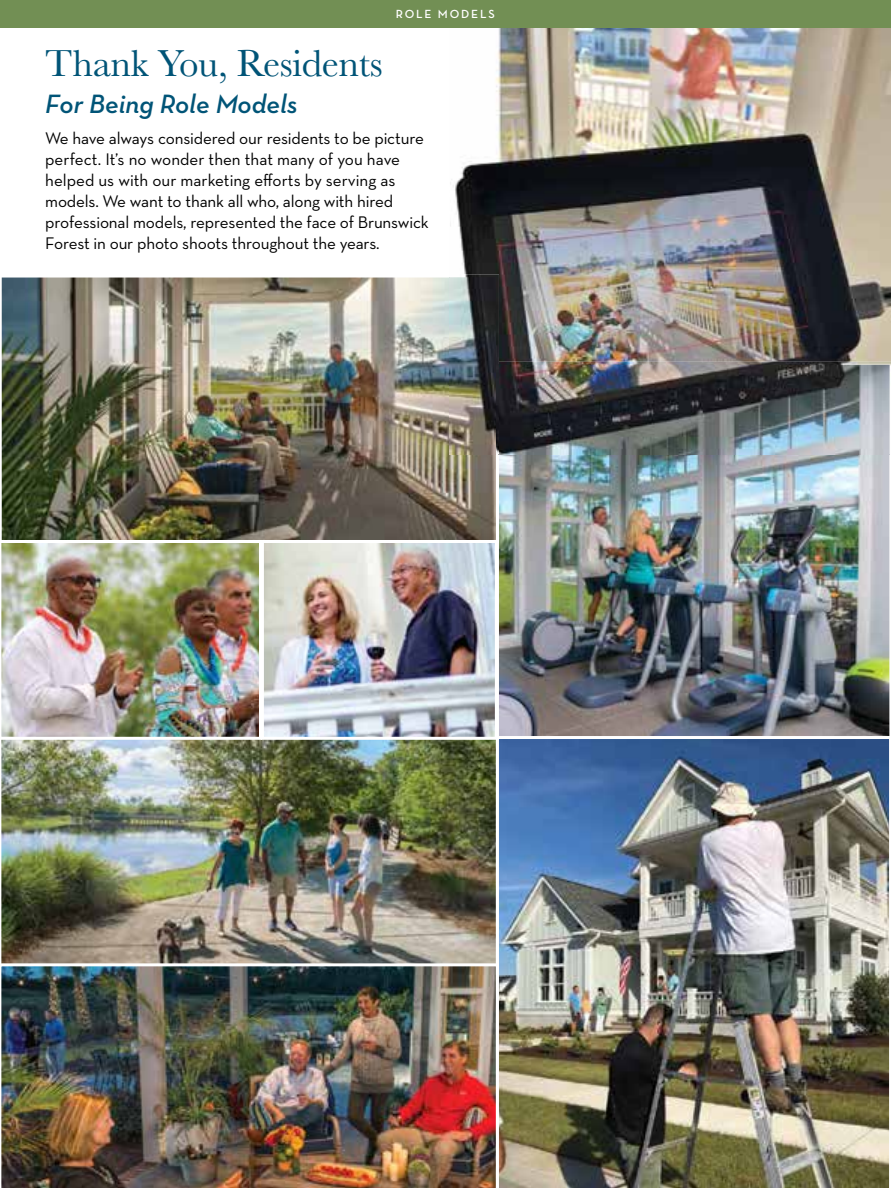
<style>
.page{position:relative;width:891px;height:1188px;background:#fff}
.page>*{position:absolute;margin:0;border:0;box-sizing:border-box;transform-origin:0 0}
.t1{font:39px "Baskerville";letter-spacing:-.01em;color:#005477}
.t2{font:italic 600 27px "Neutra Text";color:#005477}
.t3{font:17.1px/21px "Neutra Text";letter-spacing:-.01em;color:#000}
.t4{font:600 12px "Neutra Text";letter-spacing:.15em;color:#fff}
</style>
<div class="page">
<img style="left:499px;top:454px;width:391px;height:282px">
<img style="left:1px;top:277px;width:498px;height:263px">
<img style="left:499px;top:739px;width:391px;height:449px">
<img style="left:450px;top:28px;width:441px;height:334px">
<img style="left:499px;top:362px;width:392px;height:92px">
<img style="left:450px;top:274px;width:49px;height:180px">
<img style="left:1px;top:740px;width:495px;height:223px">
<img style="left:1px;top:963px;width:495px;height:225px">
<img style="left:1px;top:543px;width:260px;height:197px">
<img style="left:265px;top:544px;width:229px;height:192px">
<div style="left:261px;top:540px;width:237px;height:200px;border:3px solid #fff"></div>
<div style="left:0;top:0;width:891px;height:28px;background:#728f54"></div>
<p class="t4" style="left:396px;top:7px;width:101px">ROLE MODELS</p>
<h1 class="t1" style="left:45px;top:38px;width:339px">Thank You, Residents</h1>
<h2 class="t2" style="left:45px;top:87px;width:254px">For Being Role Models</h2>
<p class="t3" style="left:45px;top:127px;width:385px">We have always considered our residents to be picture perfect. It’s no wonder then that many of you have helped us with our marketing efforts by serving as models. We want to thank all who, along with hired professional models, represented the face of Brunswick Forest in our photo shoots throughout the years.</p>
</div>
